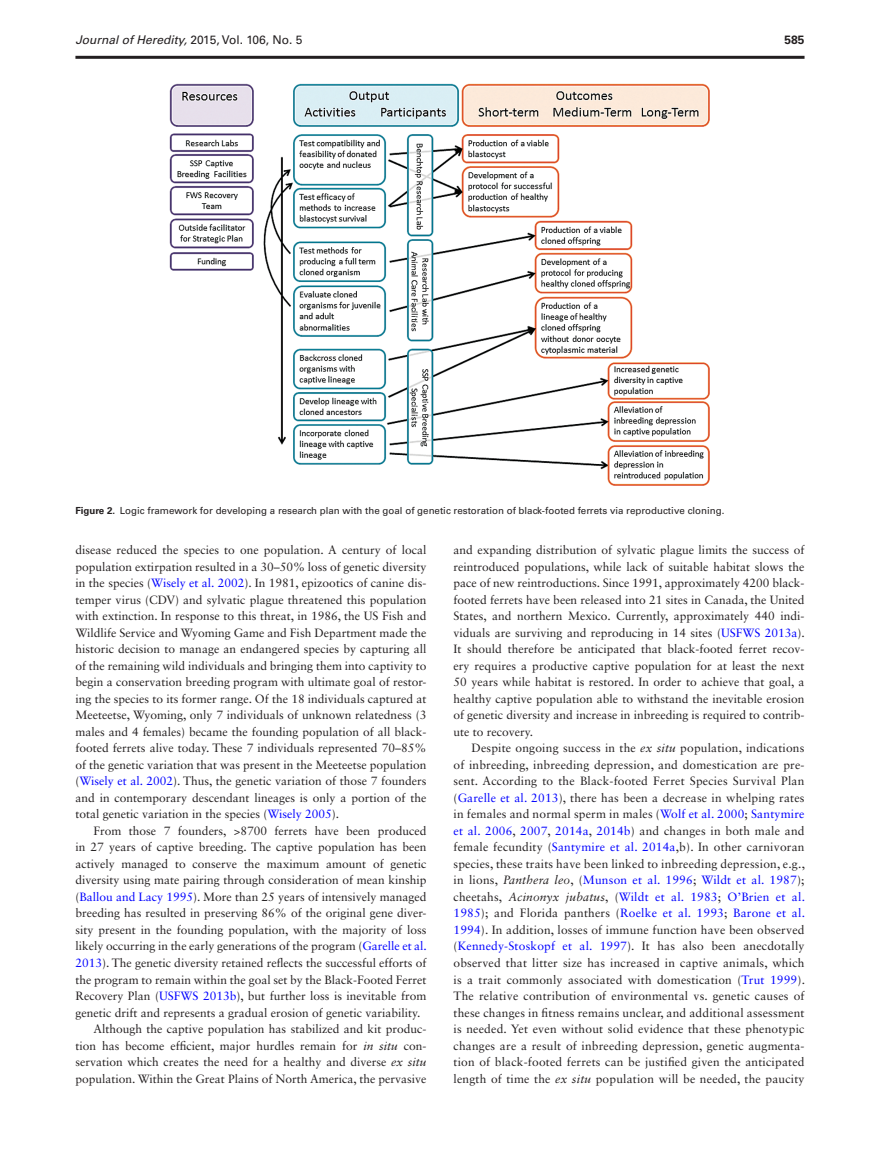
<style>
.page{position:relative;width:880px;height:1161px;background:#fff}
.page>*{position:absolute;margin:0;border:0;box-sizing:border-box;transform-origin:0 0}
.t1{font:12px/16.5px "Sabon LT Std";color:#231f20;text-align:justify}
.t2{font:italic 12px "Univers LT Std";color:#231f20}
.t3{font:700 12px "Univers LT Std";color:#231f20}
.t4{font:9.75px "Univers LT Std";color:#231f20}
.s1{font-style:normal}
.s2{font-weight:700}
.s3{color:#00f}
.s4{font-style:italic}
</style>
<div class="page">
<img style="left:169px;top:83px;width:541px;height:403px">
<hr style="left:75px;top:56px;width:729px;height:3px;background:#231f20">
<p class="t2" style="left:75px;top:32px;width:228px">Journal of Heredity, <span class="s1">2015, Vol. 106, No. 5</span></p>
<p class="t3" style="left:784px;top:33px;width:22px">585</p>
<p class="t4" style="left:75px;top:504px;width:650px"><span class="s2">Figure 2.</span> Logic framework for developing a research plan with the goal of genetic restoration of black-footed ferrets via reproductive cloning.</p>
<p class="t1" style="left:75px;top:542px;width:353px">disease reduced the species to one population. A century of local population extirpation resulted in a 30–50% loss of genetic diversity in the species (<span class="s3">Wisely et al. 2002</span>). In 1981, epizootics of canine dis&shy;temper virus (CDV) and sylvatic plague threatened this population with extinction. In response to this threat, in 1986, the US Fish and Wildlife Service and Wyoming Game and Fish Department made the historic decision to manage an endangered species by capturing all of the remaining wild individuals and bringing them into captivity to begin a conservation breeding program with ultimate goal of restor&shy;ing the species to its former range. Of the 18 individuals captured at Meeteetse, Wyoming, only 7 individuals of unknown relatedness (3 males and 4 females) became the founding population of all black&shy;footed ferrets alive today. These 7 individuals represented 70–85% of the genetic variation that was present in the Meeteetse population (<span class="s3">Wisely et al. 2002</span>). Thus, the genetic variation of those 7 founders and in contemporary descendant lineages is only a portion of the total genetic variation in the species (<span class="s3">Wisely 2005</span>).</p>
<p class="t1" style="left:93px;top:822px;width:334px">From those 7 founders, &gt;8700 ferrets have been produced</p>
<p class="t1" style="left:75px;top:839px;width:352px">in 27 years of captive breeding. The captive population has been</p>
<p class="t1" style="left:75px;top:855px;width:353px">actively managed to conserve the maximum amount of genetic</p>
<p class="t1" style="left:75px;top:872px;width:352px">diversity using mate pairing through consideration of mean kinship</p>
<p class="t1" style="left:75px;top:888px;width:352px">(<span class="s3">Ballou and Lacy 1995</span>). More than 25 years of intensively managed</p>
<p class="t1" style="left:75px;top:905px;width:352px">breeding has resulted in preserving 86% of the original gene diver-</p>
<p class="t1" style="left:75px;top:921px;width:352px">sity present in the founding population, with the majority of loss</p>
<p class="t1" style="left:75px;top:938px;width:353px">likely occurring in the early generations of the program (<span class="s3">Garelle et al.</span></p>
<p class="t1" style="left:75px;top:954px;width:353px"><span class="s3">2013</span>). The genetic diversity retained reflects the successful efforts of</p>
<p class="t1" style="left:75px;top:971px;width:353px">the program to remain within the goal set by the Black-Footed Ferret</p>
<p class="t1" style="left:75px;top:987px;width:352px">Recovery Plan (<span class="s3">USFWS 2013b</span>), but further loss is inevitable from</p>
<p class="t1" style="left:75px;top:1004px;width:346px">genetic drift and represents a gradual erosion of genetic variability.</p>
<p class="t1" style="left:93px;top:1020px;width:335px">Although the captive population has stabilized and kit produc-</p>
<p class="t1" style="left:75px;top:1037px;width:353px">tion has become efficient, major hurdles remain for <span class="s4">in situ</span> con-</p>
<p class="t1" style="left:75px;top:1053px;width:352px">servation which creates the need for a healthy and diverse <span class="s4">ex situ</span></p>
<p class="t1" style="left:75px;top:1070px;width:353px">population. Within the Great Plains of North America, the pervasive</p>
<p class="t1" style="left:453px;top:542px;width:353px">and expanding distribution of sylvatic plague limits the success of reintroduced populations, while lack of suitable habitat slows the pace of new reintroductions. Since 1991, approximately 4200 black&shy;footed ferrets have been released into 21 sites in Canada, the United States, and northern Mexico. Currently, approximately 440 indi&shy;viduals are surviving and reproducing in 14 sites (<span class="s3">USFWS 2013a</span>).<br>It should therefore be anticipated that black-footed ferret recov&shy;ery requires a productive captive population for at least the next 50 years while habitat is restored. In order to achieve that goal, a healthy captive population able to withstand the inevitable erosion of genetic diversity and increase in inbreeding is required to contrib&shy;ute to recovery.</p>
<p class="t1" style="left:453px;top:740px;width:353px;text-indent:18px">Despite ongoing success in the <span class="s4">ex situ</span> population, indications of inbreeding, inbreeding depression, and domestication are pre&shy;sent. According to the Black-footed Ferret Species Survival Plan (<span class="s3">Garelle et al. 2013</span>), there has been a decrease in whelping rates in females and normal sperm in males (<span class="s3">Wolf et al. 2000</span>; <span class="s3">Santymire et al. 2006</span>, <span class="s3">2007</span>, <span class="s3">2014a</span>, <span class="s3">2014b</span>) and changes in both male and female fecundity (<span class="s3">Santymire et al. 2014a</span>,b). In other carnivoran species, these traits have been linked to inbreeding depression, e.g., in lions, <span class="s4">Panthera leo</span>, (<span class="s3">Munson et al. 1996</span>; <span class="s3">Wildt et al. 1987</span>); cheetahs, <span class="s4">Acinonyx jubatus</span>, (<span class="s3">Wildt et al. 1983</span>; <span class="s3">O’Brien et al.<br>1985</span>); and Florida panthers (<span class="s3">Roelke et al. 1993</span>; <span class="s3">Barone et al.<br>1994</span>). In addition, losses of immune function have been observed (<span class="s3">Kennedy-Stoskopf et al. 1997</span>). It has also been anecdotally observed that litter size has increased in captive animals, which is a trait commonly associated with domestication (<span class="s3">Trut 1999</span>).<br>The relative contribution of environmental vs. genetic causes of these changes in fitness remains unclear, and additional assessment is needed. Yet even without solid evidence that these phenotypic changes are a result of inbreeding depression, genetic augmenta&shy;tion of black-footed ferrets can be justified given the anticipated length of time the <span class="s4">ex situ</span> population will be needed, the paucity</p>
</div>
